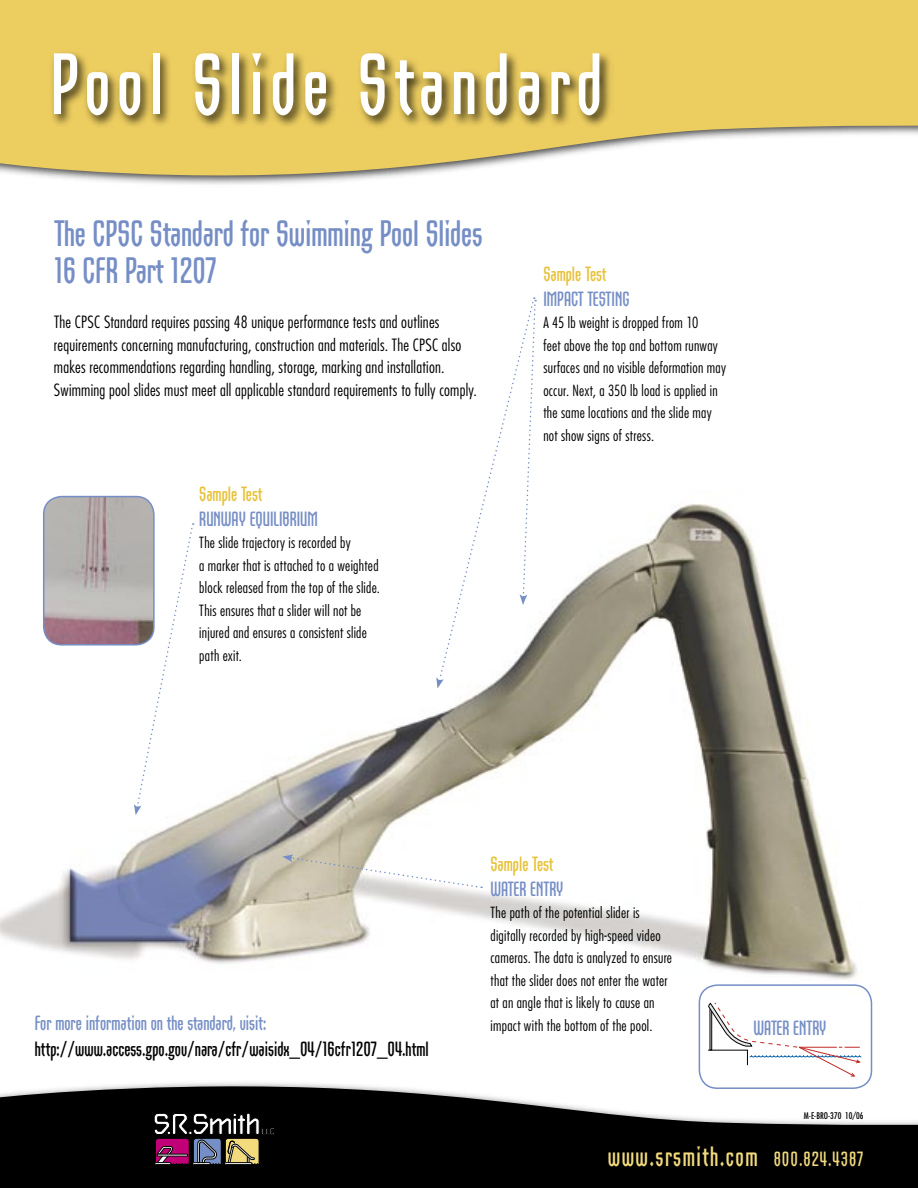
<style>
.page{position:relative;width:918px;height:1188px;background:#fff}
.page>*{position:absolute;margin:0;border:0;box-sizing:border-box;transform-origin:0 0}
.t1{font:700 88.5px "Orbon ITC";letter-spacing:.075em;color:#fff}
.t2{font:700 37.5px/37.5px "Orbon ITC";color:#758ec5}
.t3{font:700 28.5px "Orbon ITC";letter-spacing:.05em;color:#f2da7d}
.t4{font:700 21px "Orbon ITC";color:#758ec5}
.t5{font:700 21px "Orbon ITC";color:#000}
.t6{font:700 21px "Orbon ITC";color:#e7c138}
.t7{font:300 condensed 16.5px/22.5px "Futura";letter-spacing:.015em;color:#000}
.t8{font:300 condensed 15px/22.5px "Futura";letter-spacing:.02em;color:#000}
.t9{font:condensed 9px "Futura";color:#000}
.s1{font-size:21px}
</style>
<div class="page">
<div style="left:0;top:0;width:918px;height:188px;background:#000;opacity:.75"></div>
<svg style="left:0;top:0;width:918px;height:182px;fill:#eccd60"></svg>
<img style="left:0;top:504px;width:857px;height:476px">
<svg style="left:0;top:1082px;width:918px;height:106px;fill:#000"></svg>
<div style="left:140px;top:1102px;width:149px;height:70px;background:#000"></div>
<svg style="left:154px;top:1113px;width:120px;height:52px"></svg>
<svg style="left:436px;top:297px;width:100px;height:391px"></svg>
<svg style="left:282px;top:854px;width:200px;height:34px"></svg>
<div style="left:49px;top:48px;width:565px;height:81px;background:#000;opacity:.75"></div>
<svg style="left:698px;top:984px;width:175px;height:104px"></svg>
<div style="left:754px;top:1021px;width:54px;height:19px;background:#fff"></div>
<svg style="left:42px;top:495px;width:152px;height:320px"></svg>
<h1 class="t1" style="left:51px;top:38px;width:553px">Pool Slide Standard</h1>
<h2 class="t2" style="left:54px;top:215px;width:430px">The CPSC Standard for Swimming Pool Slides<br>16 CFR Part 1207</h2>
<p class="t7" style="left:54px;top:311px;width:425px">The CPSC Standard requires passing 48 unique performance tests and outlines requirements concerning manufacturing, construction and materials. The CPSC also makes recommendations regarding handling, storage, marking and installation.<br>Swimming pool slides must meet all applicable standard requirements to fully comply.</p>
<h3 class="t6" style="left:199px;top:483px;width:65px">Sample Test</h3>
<h3 class="t4" style="left:199px;top:508px;width:120px">RUNWAY EQUILIBRIUM</h3>
<p class="t8" style="left:199px;top:531px;width:182px">The slide trajectory is recorded by<br>a marker that is attached to a weighted block released from the top of the slide.<br>This ensures that a slider will not be injured and ensures a consistent slide path exit.</p>
<h3 class="t6" style="left:543px;top:263px;width:65px">Sample Test</h3>
<h3 class="t4" style="left:543px;top:288px;width:88px">IMPACT TESTING</h3>
<p class="t8" style="left:543px;top:311px;width:184px">A 45 lb weight is dropped from 10<br>feet above the top and bottom runway surfaces and no visible deformation may occur. Next, a 350 lb load is applied in the same locations and the slide may not show signs of stress.</p>
<h3 class="t4" style="left:35px;top:1012px;width:233px">For more information on the standard, visit:</h3>
<h3 class="t5" style="left:35px;top:1037px;width:395px">http://www.access.gpo.gov/nara/cfr/waisidx_04/16cfr1207_04.html</h3>
<h3 class="t6" style="left:490px;top:852px;width:65px">Sample Test</h3>
<h3 class="t4" style="left:490px;top:878px;width:74px">WATER ENTRY</h3>
<p class="t8" style="left:490px;top:901px;width:183px">The path of the potential slider is digitally recorded by high-speed video cameras. The data is analyzed to ensure that the slider does not enter the water at an angle that is likely to cause an impact with the bottom of the pool.</p>
<h3 class="t4" style="left:754px;top:1016px;width:74px">WATER ENTRY</h3>
<p class="t9" style="left:804px;top:1110px;width:61px">M-E-BRO-370 10/06</p>
<h3 class="t3" style="left:608px;top:1141px;width:257px">www.srsmith.com <span class="s1">800.824.4387</span></h3>
</div>
